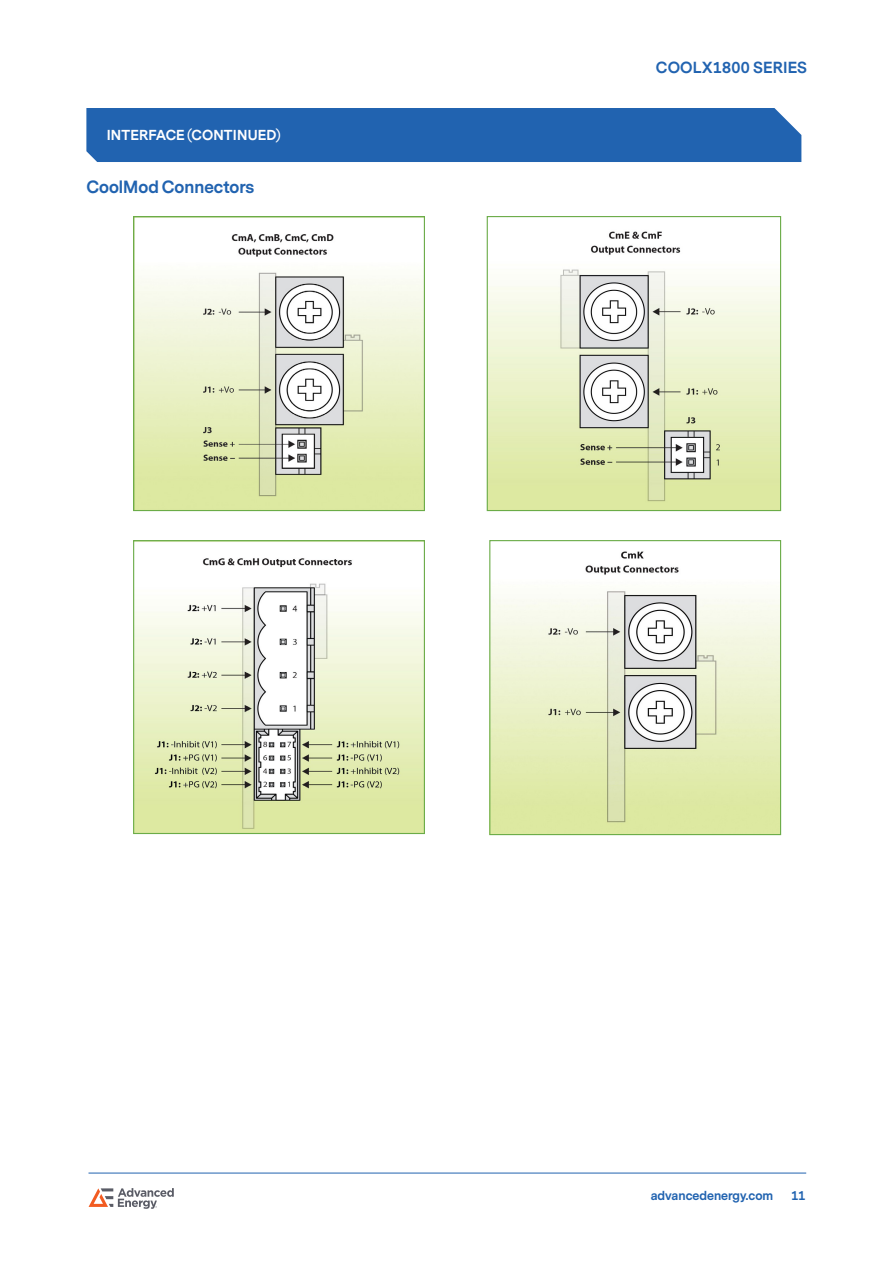
<style>
.page{position:relative;width:893px;height:1263px;background:#fff}
.page>*{position:absolute;margin:0;border:0;box-sizing:border-box;transform-origin:0 0}
.AE__Colored_Subhead{font:700 16.5px "Messina Sans";color:#2163b0}
.t1{font:700 15px "Messina Sans";letter-spacing:.01em;color:#2163b0}
.Heading_1{font:700 13.5px "Messina Sans";letter-spacing:.01em;color:#fff}
.t2{font:700 12px "Messina Sans";color:#2163b0}
</style>
<div class="page">
<hr style="left:88px;top:1172px;width:718px;height:1px;background:#2163b0">
<svg style="left:89px;top:1188px;width:85px;height:21px"></svg>
<div style="left:86px;top:108px;width:715px;height:54px;background:#2163b0"></div>
<img style="left:135px;top:234px;width:288px;height:275px">
<div style="left:133px;top:216px;width:292px;height:295px;border:1px solid #6bac48"></div>
<img style="left:489px;top:231px;width:290px;height:278px">
<div style="left:487px;top:216px;width:294px;height:295px;border:1px solid #6bac48"></div>
<img style="left:135px;top:558px;width:288px;height:274px">
<div style="left:133px;top:540px;width:292px;height:294px;border:1px solid #6bac48"></div>
<img style="left:491px;top:551px;width:288px;height:282px">
<div style="left:489px;top:540px;width:292px;height:295px;border:1px solid #6bac48"></div>
<p class="Heading_1" style="left:107px;top:125px;width:175px">INTERFACE (CONTINUED)</p>
<p class="AE__Colored_Subhead" style="left:86px;top:175px;width:169px">CoolMod Connectors</p>
<p class="t1" style="left:656px;top:57px;width:153px">COOLX1800 SERIES</p>
<p class="t2" style="left:651px;top:1187px;width:124px">advancedenergy.com</p>
<p class="t2" style="left:791px;top:1187px;width:16px">11</p>
</div>
